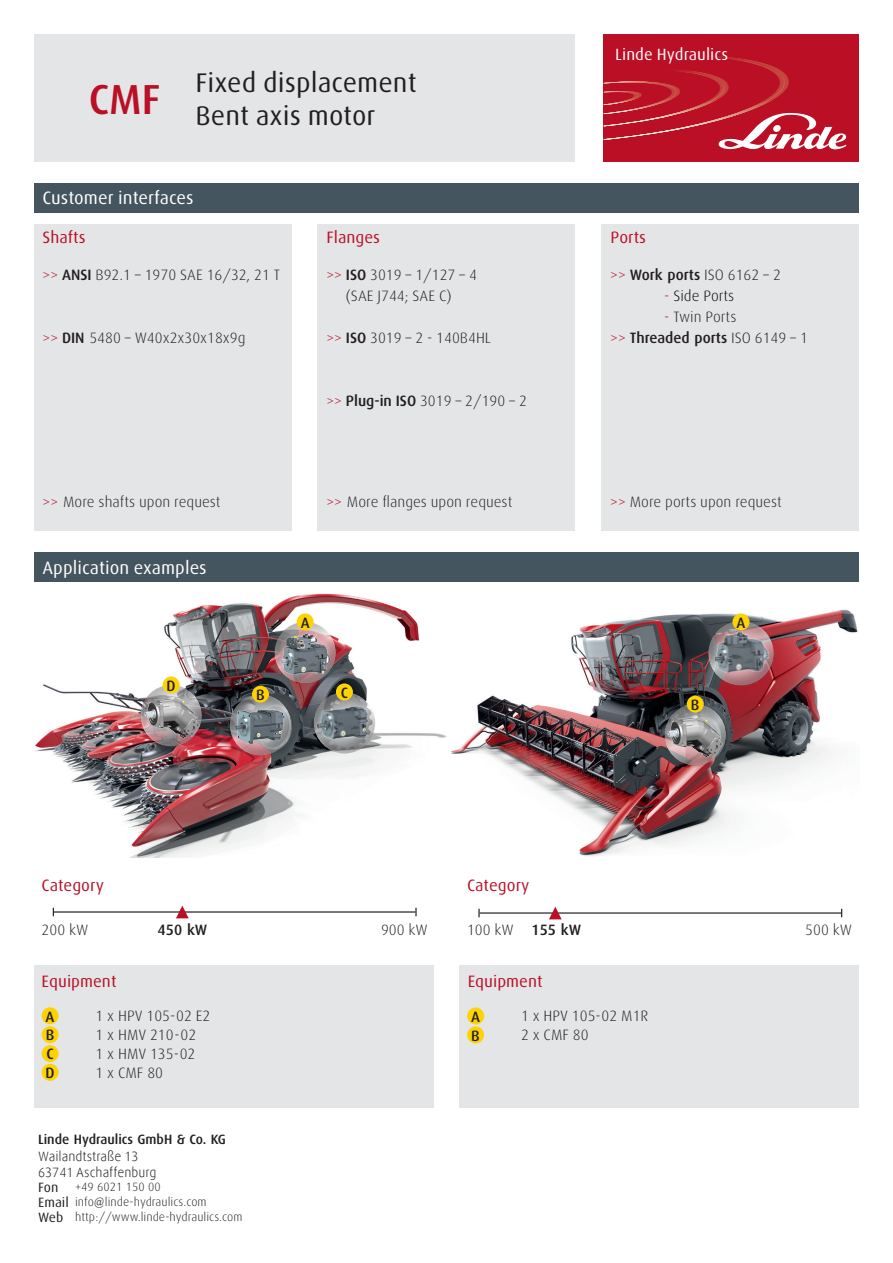
<style>
.page{position:relative;width:893px;height:1263px;background:#fff}
.page>*{position:absolute;margin:0;border:0;box-sizing:border-box;transform-origin:0 0}
.t1{font:500 42px "Linde Dax OT";color:#ba0f25}
.t2{font:27px/32.4px "Linde Dax OT";color:#231f20}
.t3{font:18px "Linde Dax OT";color:#fff}
.t4{font:16.5px "Linde Dax OT";color:#ba0f25}
.t5{font:16.35px "Linde Dax OT";color:#fff}
.t6{font:300 15px/21px "Linde Dax OT";color:#231f20;text-align:center}
.t7{font:500 15px "Linde Dax OT";color:#231f20}
.t8{font:300 15px "Linde Dax OT";color:#040503}
.t9{font:13.5px "Linde Dax Office";color:#231f20}
.t10{font:500 13.5px "Linde Dax OT";color:#231f20}
.t11{font:13.5px "Linde Dax OT";color:#231f20}
.TextRegRS_black{font:300 12px "Linde Dax OT";color:#231f20}
.s1{color:#ba0f25}
.s2{font-weight:500}
.s3{font-weight:300;color:#ba0f25}
.s4{font-weight:300}
</style>
<div class="page">
<div style="left:34px;top:965px;width:400px;height:143px;background:#e4e5e7"></div>
<div style="left:459px;top:965px;width:400px;height:143px;background:#e4e5e7"></div>
<div style="left:34px;top:224px;width:257px;height:306px;background:#e4e5e7"></div>
<div style="left:318px;top:224px;width:257px;height:306px;background:#e4e5e7"></div>
<div style="left:602px;top:224px;width:257px;height:306px;background:#e4e5e7"></div>
<div style="left:34px;top:183px;width:825px;height:30px;background:#45555f"></div>
<img style="left:451px;top:609px;width:407px;height:248px">
<img style="left:35px;top:593px;width:412px;height:264px">
<div style="left:34px;top:552px;width:825px;height:30px;background:#45555f"></div>
<hr style="left:54px;top:911px;width:361px;height:1px;background:#231f20">
<svg style="left:415px;top:908px;width:2px;height:8px"></svg>
<hr style="left:480px;top:912px;width:361px;height:2px;background:#231f20">
<svg style="left:478px;top:909px;width:2px;height:8px"></svg>
<div style="left:42px;top:1026px;width:17px;height:17px;background:#fed304;border-radius:50%"></div>
<div style="left:42px;top:1007px;width:17px;height:17px;background:#fed304;border-radius:50%"></div>
<div style="left:42px;top:1045px;width:17px;height:17px;background:#fed304;border-radius:50%"></div>
<div style="left:42px;top:1064px;width:17px;height:17px;background:#fed304;border-radius:50%"></div>
<div style="left:467px;top:1026px;width:17px;height:17px;background:#fed304;border-radius:50%"></div>
<div style="left:467px;top:1007px;width:17px;height:17px;background:#fed304;border-radius:50%"></div>
<svg style="left:176px;top:906px;width:13px;height:12px"></svg>
<svg style="left:549px;top:907px;width:13px;height:12px"></svg>
<div style="left:663px;top:703px;width:64px;height:63px;background:#231f20;opacity:.5"></div>
<img style="left:665px;top:711px;width:58px;height:48px">
<div style="left:687px;top:696px;width:17px;height:17px;background:#fed304;border-radius:50%"></div>
<div style="left:139px;top:683px;width:64px;height:64px;background:#231f20;opacity:.5"></div>
<img style="left:142px;top:692px;width:58px;height:48px">
<div style="left:163px;top:676px;width:17px;height:17px;background:#fed304;border-radius:50%"></div>
<div style="left:707px;top:619px;width:68px;height:68px;background:#231f20;opacity:.5"></div>
<img style="left:708px;top:621px;width:66px;height:65px;border-radius:33px">
<div style="left:732px;top:613px;width:17px;height:17px;background:#fed304;border-radius:50%"></div>
<div style="left:273px;top:620px;width:64px;height:64px;background:#231f20;opacity:.5"></div>
<img style="left:274px;top:622px;width:62px;height:61px;border-radius:31px">
<div style="left:297px;top:613px;width:17px;height:17px;background:#fed304;border-radius:50%"></div>
<div style="left:312px;top:690px;width:64px;height:64px;background:#231f20;opacity:.5"></div>
<img style="left:314px;top:692px;width:61px;height:61px;border-radius:31px">
<div style="left:228px;top:693px;width:64px;height:63px;background:#231f20;opacity:.5"></div>
<img style="left:230px;top:694px;width:61px;height:62px;border-radius:31px">
<div style="left:336px;top:683px;width:17px;height:17px;background:#fed304;border-radius:50%"></div>
<div style="left:252px;top:686px;width:17px;height:17px;background:#fed304;border-radius:50%"></div>
<div style="left:604px;top:34px;width:255px;height:128px;background:#ba0f25"></div>
<svg style="left:604px;top:56px;width:243px;height:93px"></svg>
<div style="left:34px;top:34px;width:541px;height:128px;background:#e4e5e7"></div>
<p class="t1" style="left:89px;top:72px;width:73px">CMF</p>
<p class="t2" style="left:195px;top:66px;width:223px">Fixed displacement<br>Bent axis motor</p>
<p class="t3" style="left:42px;top:187px;width:153px">Customer interfaces</p>
<p class="t5" style="left:615px;top:43px;width:115px">Linde Hydraulics</p>
<p class="t4" style="left:43px;top:227px;width:45px">Shafts</p>
<p class="t4" style="left:326px;top:227px;width:55px">Flanges</p>
<p class="t4" style="left:611px;top:227px;width:37px">Ports</p>
<p class="t6" style="left:43px;top:263px;width:239px"><span class="s1">&gt;&gt;</span> <span class="s2">ANSI</span> B92.1 – 1970 SAE 16/32, 21 T</p>
<p class="t6" style="left:43px;top:326px;width:205px"><span class="s1">&gt;&gt;</span> <span class="s2">DIN</span> 5480 – W40x2x30x18x9g</p>
<p class="t6" style="left:326px;top:264px;width:152px"><span class="s1">&gt;&gt;</span> <span class="s2">ISO</span> 3019 – 1/127 – 4 (SAE J744; SAE C)</p>
<p class="t6" style="left:326px;top:327px;width:166px"><span class="s1">&gt;&gt;</span> <span class="s2">ISO</span> 3019 – 2 - 140B4HL</p>
<p class="t6" style="left:326px;top:390px;width:202px"><span class="s1">&gt;&gt;</span> <span class="s2">Plug-in ISO</span> 3019 – 2/190 – 2</p>
<p class="t7" style="left:610px;top:265px;width:172px"><span class="s3">&gt;&gt;</span> Work ports <span class="s4">ISO 6162 – 2</span></p>
<p class="t8" style="left:664px;top:287px;width:72px"><span class="s1">-</span> Side Ports</p>
<p class="t6" style="left:664px;top:306px;width:74px"><span class="s1">-</span> Twin Ports</p>
<p class="t7" style="left:610px;top:328px;width:199px"><span class="s3">&gt;&gt;</span> Threaded ports <span class="s4">ISO 6149 – 1</span></p>
<p class="t6" style="left:42px;top:490px;width:180px"><span class="s1">&gt;&gt;</span> More shafts upon request</p>
<p class="t6" style="left:326px;top:490px;width:188px"><span class="s1">&gt;&gt;</span> More flanges upon request</p>
<p class="t6" style="left:610px;top:490px;width:173px"><span class="s1">&gt;&gt;</span> More ports upon request</p>
<p class="t3" style="left:43px;top:556px;width:166px">Application examples</p>
<p class="t7" style="left:167px;top:676px;width:11px">D</p>
<p class="t7" style="left:301px;top:613px;width:10px">A</p>
<p class="t7" style="left:736px;top:613px;width:10px">A</p>
<p class="t7" style="left:256px;top:685px;width:10px">B</p>
<p class="t7" style="left:341px;top:683px;width:9px">C</p>
<p class="t7" style="left:691px;top:695px;width:10px">B</p>
<p class="t4" style="left:42px;top:874px;width:64px">Category</p>
<p class="t4" style="left:467px;top:874px;width:64px">Category</p>
<p class="t6" style="left:42px;top:918px;width:48px">200 kW</p>
<p class="t7" style="left:158px;top:919px;width:51px">450 kW</p>
<p class="t6" style="left:381px;top:918px;width:48px">900 kW</p>
<p class="t6" style="left:467px;top:918px;width:48px">100 kW</p>
<p class="t7" style="left:531px;top:919px;width:51px">155 kW</p>
<p class="t6" style="left:805px;top:918px;width:48px">500 kW</p>
<p class="t4" style="left:42px;top:970px;width:76px">Equipment</p>
<p class="t7" style="left:46px;top:1006px;width:10px">A</p>
<p class="t7" style="left:46px;top:1044px;width:9px">C</p>
<p class="t7" style="left:46px;top:1063px;width:11px">D</p>
<p class="t7" style="left:46px;top:1025px;width:10px">B</p>
<p class="t6" style="left:96px;top:1005px;width:116px">1 x HPV 105-02 E2</p>
<p class="t6" style="left:96px;top:1043px;width:101px">1 x HMV 135-02</p>
<p class="t6" style="left:96px;top:1061px;width:69px">1 x CMF 80</p>
<p class="t6" style="left:96px;top:1024px;width:102px">1 x HMV 210-02</p>
<p class="t10" style="left:38px;top:1131px;width:189px">Linde Hydraulics GmbH &amp; Co. KG</p>
<p class="t9" style="left:38px;top:1147px;width:102px">Wailandtstraße 13</p>
<p class="t9" style="left:38px;top:1163px;width:120px">63741 Aschaffenburg</p>
<p class="t11" style="left:38px;top:1178px;width:22px">Fon</p>
<p class="TextRegRS_black" style="left:75px;top:1179px;width:87px">+49 6021 150 00</p>
<p class="t11" style="left:38px;top:1193px;width:32px">Email</p>
<p class="TextRegRS_black" style="left:75px;top:1194px;width:133px">info@linde-hydraulics.com</p>
<p class="t11" style="left:38px;top:1208px;width:27px">Web</p>
<p class="TextRegRS_black" style="left:75px;top:1209px;width:169px">http://www.linde-hydraulics.com</p>
<p class="t4" style="left:468px;top:970px;width:76px">Equipment</p>
<p class="t7" style="left:471px;top:1007px;width:10px">A</p>
<p class="t7" style="left:471px;top:1025px;width:10px">B</p>
<p class="t6" style="left:521px;top:1005px;width:129px">1 x HPV 105-02 M1R</p>
<p class="t6" style="left:521px;top:1024px;width:69px">2 x CMF 80</p>
</div>
